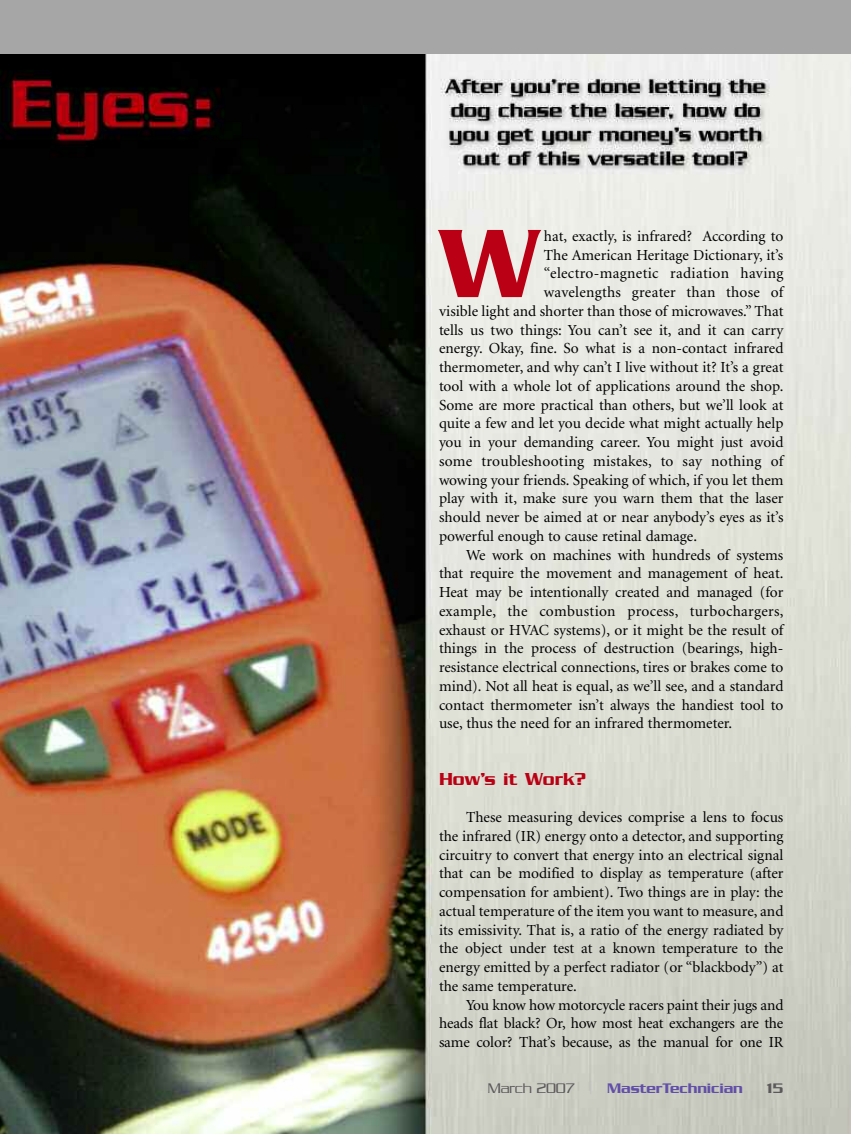
<style>
.page{position:relative;width:851px;height:1134px;background:#fff}
.page>*{position:absolute;margin:0;border:0;box-sizing:border-box;transform-origin:0 0}
.t1{font:500 104.85px "Serpentine";color:#ba0014}
.t2{font:500 18.75px "Serpentine";color:#ba0014}
.t3{font:15.3px/18.8px "Minion";color:#000;text-align:justify}
.t4{font:15.3px "Minion";letter-spacing:.02em;color:#000}
.t5{font:500 15px "Serpentine";letter-spacing:-.005em;color:#6250a8}
.t6{font:500 15px "Serpentine";color:#5c595c}
.s1{font-weight:300;color:#5c595c}
.s2{font-family:"Minion";font-weight:400;font-size:13.5px;color:#c1bfc0}
</style>
<div class="page">
<div style="left:0;top:0;width:850px;height:54px;background:#a6a6a6"></div>
<img style="left:0;top:54px;width:850px;height:1080px">
<h1 class="t1" style="left:439px;top:230px;width:103px">W</h1>
<p class="t3" style="left:544px;top:228px;width:241px">hat, exactly, is infrared? According to</p>
<p class="t3" style="left:544px;top:247px;width:241px">The American Heritage Dictionary, it’s</p>
<p class="t4" style="left:544px;top:267px;width:241px">“electro-magnetic radiation having</p>
<p class="t4" style="left:544px;top:286px;width:241px">wavelengths greater than those of</p>
<p class="t3" style="left:439px;top:303px;width:346px">visible light and shorter than those of microwaves.” That</p>
<p class="t3" style="left:439px;top:322px;width:346px">tells us two things: You can’t see it, and it can carry</p>
<p class="t3" style="left:439px;top:340px;width:346px">energy. Okay, fine. So what is a non-contact infrared</p>
<p class="t3" style="left:439px;top:359px;width:346px">thermometer, and why can’t I live without it? It’s a great</p>
<p class="t3" style="left:439px;top:378px;width:346px">tool with a whole lot of applications around the shop.</p>
<p class="t3" style="left:439px;top:397px;width:346px">Some are more practical than others, but we’ll look at</p>
<p class="t3" style="left:439px;top:415px;width:346px">quite a few and let you decide what might actually help</p>
<p class="t3" style="left:439px;top:434px;width:346px">you in your demanding career. You might just avoid</p>
<p class="t4" style="left:439px;top:455px;width:346px">some troubleshooting mistakes, to say nothing of</p>
<p class="t3" style="left:439px;top:472px;width:346px">wowing your friends. Speaking of which, if you let them</p>
<p class="t3" style="left:439px;top:490px;width:346px">play with it, make sure you warn them that the laser</p>
<p class="t3" style="left:439px;top:509px;width:346px">should never be aimed at or near anybody’s eyes as it’s</p>
<p class="t3" style="left:439px;top:528px;width:259px">powerful enough to cause retinal damage.</p>
<p class="t3" style="left:466px;top:547px;width:319px">We work on machines with hundreds of systems</p>
<p class="t3" style="left:439px;top:565px;width:346px">that require the movement and management of heat.</p>
<p class="t3" style="left:439px;top:584px;width:346px">Heat may be intentionally created and managed (for</p>
<p class="t4" style="left:439px;top:605px;width:346px">example, the combustion process, turbochargers,</p>
<p class="t3" style="left:439px;top:622px;width:346px">exhaust or HVAC systems), or it might be the result of</p>
<p class="t3" style="left:439px;top:640px;width:346px">things in the process of destruction (bearings, high-</p>
<p class="t3" style="left:439px;top:659px;width:346px">resistance electrical connections, tires or brakes come to</p>
<p class="t3" style="left:439px;top:678px;width:346px">mind). Not all heat is equal, as we’ll see, and a standard</p>
<p class="t3" style="left:439px;top:697px;width:346px">contact thermometer isn’t always the handiest tool to</p>
<p class="t3" style="left:439px;top:715px;width:295px">use, thus the need for an infrared thermometer.</p>
<p class="t2" style="left:439px;top:773px;width:149px">How’s it Work?</p>
<p class="t3" style="left:439px;top:809px;width:346px;text-indent:27px">These measuring devices comprise a lens to focus the infrared (IR) energy onto a detector, and supporting circuitry to convert that energy into an electrical signal that can be modified to display as temperature (after compensation for ambient). Two things are in play: the actual temperature of the item you want to measure, and its emissivity. That is, a ratio of the energy radiated by the object under test at a known temperature to the energy emitted by a perfect radiator (or “blackbody”) at the same temperature.</p>
<p class="t3" style="left:439px;top:997px;width:346px;text-indent:27px">You know how motorcycle racers paint their jugs and heads flat black? Or, how most heat exchangers are the same color? That’s because, as the manual for one IR</p>
<p class="t5" style="left:487px;top:1084px;width:257px"><span class="s1">March 2007</span> <span class="s2">|</span> MasterTechnician</p>
<p class="t6" style="left:766px;top:1084px;width:18px">15</p>
</div>
